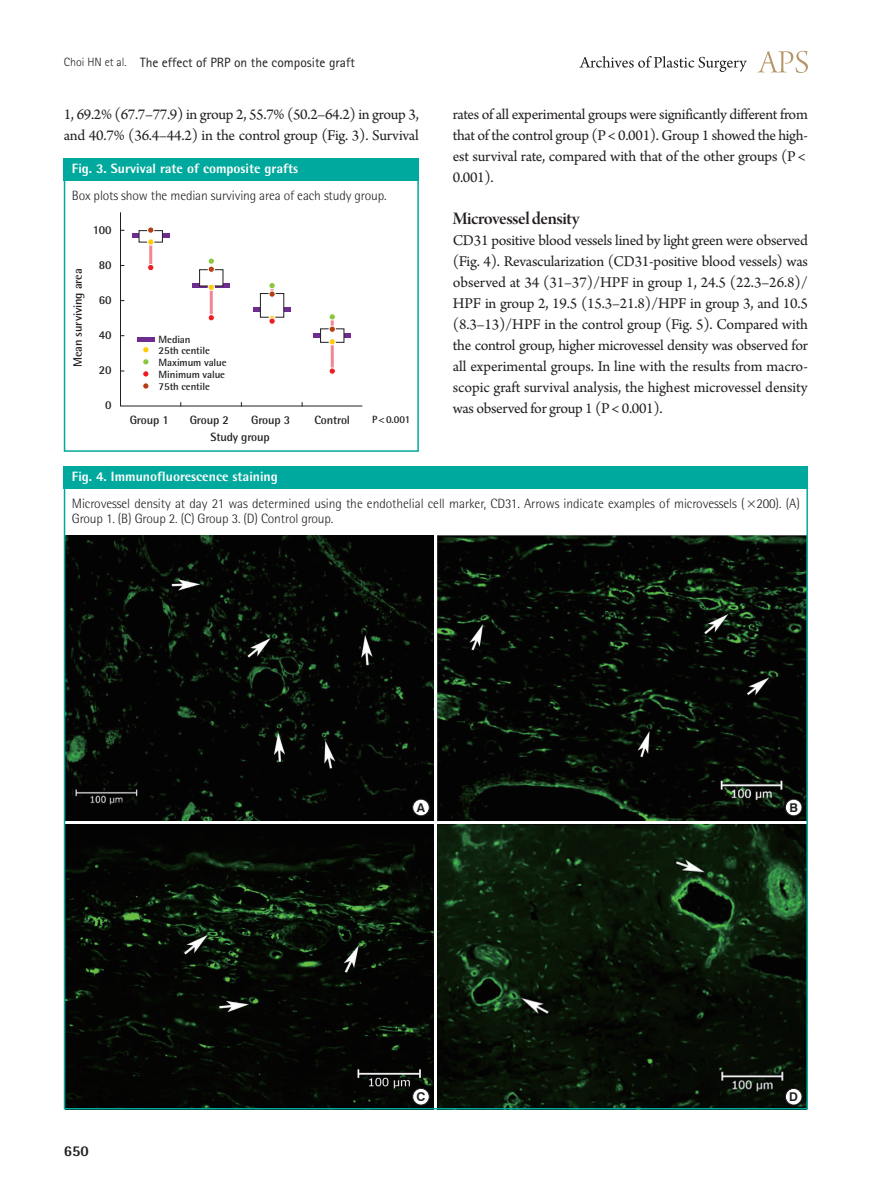
<style>
.page{position:relative;width:893px;height:1191px;background:#fff}
.page>*{position:absolute;margin:0;border:0;box-sizing:border-box;transform-origin:0 0}
.중제목{font:18.75px "Arno Pro Smbd Display";letter-spacing:-.025em;color:#231f20}
.본문{font:15.75px/21px "Arno Pro";letter-spacing:-.02em;color:#231f20}
.t1{font:800 15px "Rotis Semi Sans Std";color:#231f20}
.그림설명{font:300 13.5px/15px "Rotis Semi Sans Std";letter-spacing:-.005em;color:#231f20}
.표그림제목{font:800 13.5px "Rotis Semi Sans Std";color:#fff}
.t2{font:13.5px "Rotis Sans Serif Std";color:#231f20}
.t3{font:700 12.15px "Swiss 721 BT";color:#231f20}
.그림지문{font:700 12px "Rotis Semi Sans Std";letter-spacing:-.01em;color:#231f20}
.그림지문-2{font:700 10.5px "Rotis Semi Sans Std";letter-spacing:-.01em;color:#231f20}
.s1{font-weight:300;font-size:12px}
.s2{font-family:"Dotum";font-weight:400;font-size:12px}
</style>
<div class="page">
<svg style="left:757px;top:51px;width:51px;height:22px"></svg>
<svg style="left:579px;top:56px;width:168px;height:16px"></svg>
<img style="left:67px;top:535px;width:367px;height:285px">
<img style="left:67px;top:824px;width:367px;height:282px">
<img style="left:438px;top:535px;width:367px;height:285px">
<img style="left:438px;top:824px;width:367px;height:282px">
<div style="left:64px;top:467px;width:744px;height:22px;background:#00a99d"></div>
<div style="left:413px;top:799px;width:16px;height:17px;background:#fff;border-radius:50%"></div>
<div style="left:412px;top:799px;width:17px;height:17px;border:1px solid #231f20;border-radius:50%"></div>
<div style="left:413px;top:1088px;width:16px;height:17px;background:#fff;border-radius:50%"></div>
<div style="left:412px;top:1088px;width:17px;height:17px;border:1px solid #231f20;border-radius:50%"></div>
<div style="left:785px;top:799px;width:17px;height:17px;background:#fff;border-radius:50%"></div>
<div style="left:785px;top:799px;width:17px;height:17px;border:1px solid #231f20;border-radius:50%"></div>
<div style="left:785px;top:1088px;width:17px;height:17px;background:#fff;border-radius:50%"></div>
<div style="left:785px;top:1088px;width:17px;height:17px;border:1px solid #231f20;border-radius:50%"></div>
<div style="left:64px;top:159px;width:355px;height:293px;border:2px solid #00a99d"></div>
<div style="left:64px;top:159px;width:355px;height:22px;background:#00a99d"></div>
<svg style="left:120px;top:212px;width:243px;height:195px"></svg>
<div style="left:320px;top:328px;width:24px;height:15px;background:#fff;border:1px solid #231f20"></div>
<svg style="left:148px;top:227px;width:6px;height:6px"></svg>
<div style="left:147px;top:227px;width:7px;height:7px;border:1px solid #fff;border-radius:50%"></div>
<div style="left:208px;top:266px;width:7px;height:7px;border:1px solid #fff;border-radius:50%"></div>
<svg style="left:269px;top:291px;width:5px;height:6px"></svg>
<div style="left:269px;top:290px;width:7px;height:8px;border:1px solid #fff;border-radius:50%"></div>
<svg style="left:143px;top:383px;width:6px;height:6px"></svg>
<div style="left:142px;top:382px;width:7px;height:7px;border:1px solid #fff;border-radius:50%"></div>
<svg style="left:329px;top:326px;width:6px;height:5px"></svg>
<div style="left:329px;top:326px;width:7px;height:7px;border:1px solid #fff;border-radius:50%"></div>
<svg style="left:329px;top:368px;width:6px;height:6px"></svg>
<div style="left:329px;top:367px;width:7px;height:7px;border:1px solid #fff;border-radius:50%"></div>
<div style="left:208px;top:314px;width:6px;height:7px;background:#ee1d23;border-radius:50%"></div>
<div style="left:208px;top:314px;width:7px;height:7px;border:1px solid #fff;border-radius:50%"></div>
<div style="left:148px;top:264px;width:6px;height:7px;background:#ee1d23;border-radius:50%"></div>
<div style="left:147px;top:264px;width:7px;height:7px;border:1px solid #fff;border-radius:50%"></div>
<svg style="left:148px;top:239px;width:6px;height:6px"></svg>
<div style="left:147px;top:238px;width:7px;height:7px;border:1px solid #fff;border-radius:50%"></div>
<svg style="left:208px;top:284px;width:6px;height:6px"></svg>
<div style="left:208px;top:284px;width:7px;height:7px;border:1px solid #fff;border-radius:50%"></div>
<svg style="left:143px;top:347px;width:6px;height:6px"></svg>
<div style="left:142px;top:346px;width:7px;height:7px;border:1px solid #fff;border-radius:50%"></div>
<div style="left:269px;top:315px;width:6px;height:7px;background:#fefcf4;border-radius:50%"></div>
<div style="left:269px;top:315px;width:7px;height:7px;border:1px solid #fff;border-radius:50%"></div>
<div style="left:329px;top:338px;width:6px;height:7px;background:#feca0a;border-radius:50%"></div>
<div style="left:329px;top:338px;width:7px;height:7px;border:1px solid #fff;border-radius:50%"></div>
<svg style="left:329px;top:314px;width:6px;height:6px"></svg>
<div style="left:329px;top:313px;width:7px;height:7px;border:1px solid #fff;border-radius:50%"></div>
<svg style="left:143px;top:359px;width:6px;height:6px"></svg>
<div style="left:142px;top:358px;width:7px;height:7px;border:1px solid #fff;border-radius:50%"></div>
<div style="left:269px;top:282px;width:6px;height:7px;background:#8bc63e;border-radius:50%"></div>
<div style="left:269px;top:282px;width:7px;height:7px;border:1px solid #fff;border-radius:50%"></div>
<svg style="left:208px;top:258px;width:6px;height:14px"></svg>
<div style="left:208px;top:258px;width:7px;height:7px;border:1px solid #fff;border-radius:50%"></div>
<svg style="left:269px;top:318px;width:5px;height:6px"></svg>
<div style="left:269px;top:317px;width:7px;height:8px;border:1px solid #fff;border-radius:50%"></div>
<svg style="left:143px;top:371px;width:6px;height:6px"></svg>
<div style="left:142px;top:370px;width:7px;height:7px;border:1px solid #fff;border-radius:50%"></div>
<p class="t2" style="left:64px;top:54px;width:293px"><span class="s1">Choi HN et al.</span> The effect of PRP on the composite graft</p>
<p class="본문" style="left:64px;top:105px;width:357px">1, 69.2% (67.7–77.9) in group 2, 55.7% (50.2–64.2) in group 3, and 40.7% (36.4–44.2) in the control group (Fig. 3). Survival</p>
<p class="본문" style="left:453px;top:105px;width:357px">rates of all experimental groups were significantly different from that of the control group (P &lt; 0.001). Group 1 showed the high&shy;est survival rate, compared with that of the other groups (P &lt; 0.001).</p>
<p class="중제목" style="left:453px;top:208px;width:128px">Microvessel density</p>
<p class="본문" style="left:453px;top:231px;width:357px;text-align:justify">CD31 positive blood vessels lined by light green were observed (Fig. 4). Revascularization (CD31-positive blood vessels) was observed at 34 (31–37)/HPF in group 1, 24.5 (22.3–26.8)/ HPF in group 2, 19.5 (15.3–21.8)/HPF in group 3, and 10.5 (8.3–13)/HPF in the control group (Fig. 5). Compared with the control group, higher microvessel density was observed for all experimental groups. In line with the results from macro&shy;scopic graft survival analysis, the highest microvessel density was observed for group 1 (P &lt; 0.001).</p>
<p class="표그림제목" style="left:72px;top:160px;width:228px">Fig. 3. Survival rate of composite grafts</p>
<p class="그림설명" style="left:72px;top:188px;width:316px">Box plots show the median surviving area of each study group.</p>
<p class="그림지문" style="left:93px;top:222px;width:20px">100</p>
<p class="그림지문" style="left:99px;top:257px;width:14px">80</p>
<p class="그림지문" style="left:99px;top:292px;width:14px">60</p>
<p class="그림지문" style="left:99px;top:327px;width:14px">40</p>
<p class="그림지문" style="left:99px;top:362px;width:14px">20</p>
<p class="그림지문" style="left:105px;top:397px;width:8px">0</p>
<p class="그림지문" style="left:70px;top:367px;width:100px;rotate:-90deg">Mean surviving area</p>
<p class="그림지문-2" style="left:159px;top:333px;width:33px">Median</p>
<p class="그림지문-2" style="left:159px;top:344px;width:53px">25th centile</p>
<p class="그림지문-2" style="left:159px;top:356px;width:70px">Maximum value</p>
<p class="그림지문-2" style="left:159px;top:368px;width:68px">Minimum value</p>
<p class="그림지문-2" style="left:159px;top:379px;width:53px">75th centile</p>
<p class="그림지문" style="left:130px;top:412px;width:41px">Group 1</p>
<p class="그림지문" style="left:190px;top:412px;width:41px">Group 2</p>
<p class="그림지문" style="left:251px;top:412px;width:41px">Group 3</p>
<p class="그림지문" style="left:314px;top:412px;width:37px">Control</p>
<p class="그림지문-2" style="left:372px;top:413px;width:40px">P&lt;0.001</p>
<p class="그림지문" style="left:210px;top:430px;width:61px">Study group</p>
<p class="표그림제목" style="left:72px;top:468px;width:208px">Fig. 4. Immunofluorescence staining</p>
<p class="그림설명" style="left:72px;top:496px;width:729px">Microvessel density at day 21 was determined using the endothelial cell marker, CD31. Arrows indicate examples of microvessels ( <span class="s2">×</span>200). (A)<br>Group 1. (B) Group 2. (C) Group 3. (D) Control group.</p>
<p class="t1" style="left:64px;top:1141px;width:27px">650</p>
<p class="t3" style="left:417px;top:800px;width:10px">A</p>
<p class="t3" style="left:416px;top:1089px;width:10px">C</p>
<p class="t3" style="left:789px;top:800px;width:10px">B</p>
<p class="t3" style="left:789px;top:1089px;width:10px">D</p>
</div>
